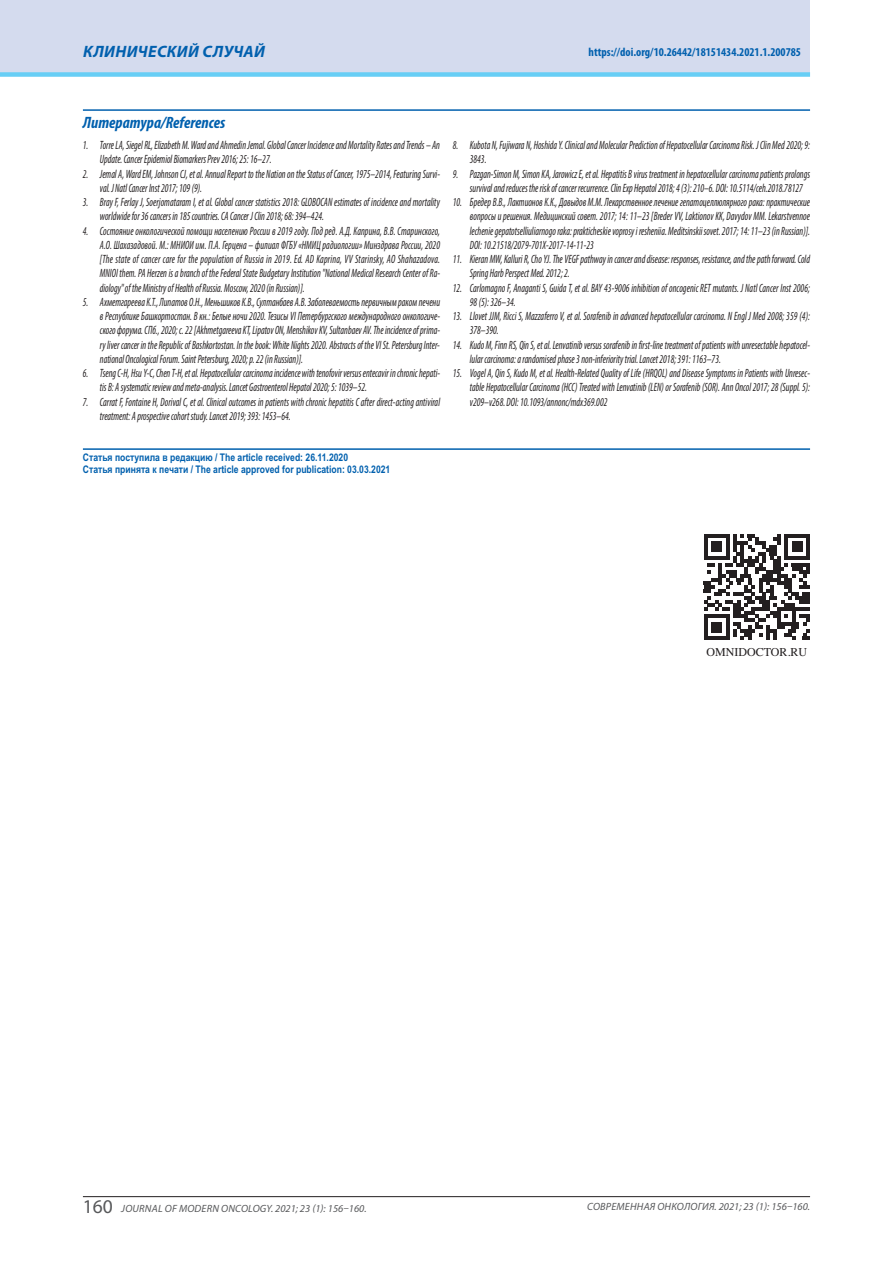
<style>
.page{position:relative;width:893px;height:1263px;background:#fff}
.page>*{position:absolute;margin:0;border:0;box-sizing:border-box;transform-origin:0 0}
.t1{font:italic 700 condensed 16.5px "Myriad Pro";color:#0160ae}
.t2{font:italic 700 16.5px "Myriad Pro";letter-spacing:.02em;color:#0160ae}
.t3{font:italic condensed 12px/14.2px "Myriad Pro";color:#231f20;scale:.8 1}
.t4{font:700 condensed 12px "Myriad Pro";color:#0160ae}
.t5{font:12px "Times";color:#231f20}
.t6{font:700 10.5px/12px "Arial Narrow";color:#0160ae}
.t7{font:italic 10.5px "Myriad Pro";letter-spacing:.02em;color:#57585a}
.s1{font-style:normal;font-size:19.5px}
</style>
<div class="page">
<div style="left:0;top:0;width:810px;height:74px;background:#d4dbee"></div>
<div style="left:0;top:72px;width:810px;height:5px;background:#67cef5"></div>
<hr style="left:83px;top:1196px;width:727px;height:1px;background:#231f20">
<hr style="left:83px;top:109px;width:727px;height:2px;background:#0160ae">
<hr style="left:83px;top:448px;width:727px;height:2px;background:#0160ae">
<svg style="left:704px;top:534px;width:106px;height:106px"></svg>
<h1 class="t2" style="left:83px;top:45px;width:183px">КЛИНИЧЕСКИЙ СЛУЧАЙ</h1>
<p class="t4" style="left:588px;top:47px;width:214px">https://doi.org/10.26442/18151434.2021.1.200785</p>
<h1 class="t1" style="left:83px;top:116px;width:144px">Литература/References</h1>
<p class="t3" style="left:100px;top:139px;width:427px;text-indent:-17px">1. Torre LA, Siegel RL, Elizabeth M. Ward and Ahmedin Jemal. Global Cancer Incidence and Mortality Rates and Trends – An<br>Update. Cancer Epidemiol Biomarkers Prev 2016; 25: 16–27.</p>
<p class="t3" style="left:100px;top:167px;width:427px;text-indent:-17px">2. Jemal A, Ward EM, Johnson CJ, et al. Annual Report to the Nation on the Status of Cancer, 1975–2014, Featuring Survi&shy;val. J Natl Cancer Inst 2017; 109 (9).</p>
<p class="t3" style="left:100px;top:196px;width:427px;text-indent:-17px">3. Bray F, Ferlay J, Soerjomataram I, et al. Global cancer statistics 2018: GLOBOCAN estimates of incidence and mortality worldwide for 36 cancers in 185 countries. CA Cancer J Clin 2018; 68: 394–424.</p>
<p class="t3" style="left:100px;top:224px;width:427px;text-align:justify;text-indent:-17px">4. Состояние онкологической помощи населению России в 2019 году. Под ред. А.Д. Каприна, В.В. Старинского, А.О. Шахазадовой. М.: МНИОИ им. П.А. Герцена – филиал ФГБУ «НМИЦ радиологии» Минздрава России, 2020 [The state of cancer care for the population of Russia in 2019. Ed. AD Kaprina, VV Starinsky, AO Shahazadova.<br>MNIOI them. PA Herzen is a branch of the Federal State Budgetary Institution "National Medical Research Center of Ra&shy;diology" of the Ministry of Health of Russia. Moscow, 2020 (in Russian)].</p>
<p class="t3" style="left:100px;top:296px;width:427px;text-align:justify;text-indent:-17px">5. Ахметгареева К.Т., Липатов О.Н., Меньшиков К.В., Султанбаев А.В. Заболеваемость первичным раком печени в Республике Башкортостан. В кн.: Белые ночи 2020. Тезисы VI Петербургского международного онкологиче&shy;ского форума. СПб., 2020; с. 22 [Akhmetgareeva KT, Lipatov ON, Menshikov KV, Sultanbaev AV. The incidence of prima&shy;ry liver cancer in the Republic of Bashkortostan. In the book: White Nights 2020. Abstracts of the VI St. Petersburg Inter&shy;national Oncological Forum. Saint Petersburg, 2020; p. 22 (in Russian)].</p>
<p class="t3" style="left:100px;top:367px;width:427px;text-indent:-17px">6. Tseng C-H, Hsu Y-C, Chen T-H, et al. Hepatocellular carcinoma incidence with tenofovir versus entecavir in chronic hepati&shy;tis B: A systematic review and meta-analysis. Lancet Gastroenterol Hepatol 2020; 5: 1039–52.</p>
<p class="t3" style="left:100px;top:395px;width:427px;text-indent:-17px">7. Carrat F, Fontaine H, Dorival C, et al. Clinical outcomes in patients with chronic hepatitis C after direct-acting antiviral treatment: A prospective cohort study. Lancet 2019; 393: 1453–64.</p>
<p class="t6" style="left:83px;top:453px;width:309px">Статья поступила в редакцию / The article received: 26.11.2020<br>Статья принята к печати / The article approved for publication: 03.03.2021</p>
<p class="t3" style="left:470px;top:139px;width:427px;text-indent:-17px">8. Kubota N, Fujiwara N, Hoshida Y. Clinical and Molecular Prediction of Hepatocellular Carcinoma Risk. J Clin Med 2020; 9:<br>3843.</p>
<p class="t3" style="left:470px;top:167px;width:427px;text-indent:-17px">9. Pazgan-Simon M, Simon KA, Jarowicz E, et al. Hepatitis B virus treatment in hepatocellular carcinoma patients prolongs survival and reduces the risk of cancer recurrence. Clin Exp Hepatol 2018; 4 (3): 210–6. DOI: 10.5114/ceh.2018.78127</p>
<p class="t3" style="left:470px;top:196px;width:427px;text-align:justify;text-indent:-17px">10. Бредер В.В., Лактионов К.К., Давыдов М.М. Лекарственное лечение гепатоцеллюлярного рака: практические вопросы и решения. Медицинский совет. 2017; 14: 11–23 [Breder VV, Laktionov KK, Davydov MM. Lekarstvennoe lechenie gepatotselliuliarnogo raka: prakticheskie voprosy i resheniia. Meditsinskii sovet. 2017; 14: 11–23 (inRussian)].<br>DOI: 10.21518/2079-701X-2017-14-11-23</p>
<p class="t3" style="left:470px;top:253px;width:427px;text-indent:-17px">11. Kieran MW, Kalluri R, Cho YJ. The VEGF pathway in cancer and disease: responses, resistance, and the path forward. Cold<br>Spring Harb Perspect Med. 2012; 2.</p>
<p class="t3" style="left:470px;top:281px;width:427px;text-indent:-17px">12. Carlomagno F, Anaganti S, Guida T, et al. BAY 43-9006 inhibition of oncogenic RET mutants. J Natl Cancer Inst 2006;<br>98(5): 326–34.</p>
<p class="t3" style="left:470px;top:310px;width:427px;text-indent:-17px">13. Llovet JJM, Ricci S, Mazzaferro V, et al. Sorafenib in advanced hepatocellular carcinoma. N Engl J Med 2008; 359 (4):<br>378–390.</p>
<p class="t3" style="left:470px;top:338px;width:427px;text-indent:-17px">14. Kudo M, Finn RS, Qin S, et al. Lenvatinib versus sorafenib in first-line treatment of patients with unresectable hepatocel&shy;lular carcinoma: a randomised phase 3 non-inferiority trial. Lancet 2018; 391: 1163–73.</p>
<p class="t3" style="left:470px;top:367px;width:427px;text-align:justify;text-indent:-17px">15. Vogel A, Qin S, Kudo M, et al. Health-Related Quality of Life (HRQOL) and Disease Symptoms in Patients with Unresec&shy;table Hepatocellular Carcinoma (HCC) Treated with Lenvatinib (LEN) or Sorafenib (SOR). Ann Oncol 2017; 28 (Suppl. 5): v209–v268. DOI: 10.1093/annonc/mdx369.002</p>
<p class="t5" style="left:706px;top:647px;width:102px">OMNIDOCTOR.RU</p>
<p class="t7" style="left:83px;top:1204px;width:285px"><span class="s1">160</span> JOURNAL OF MODERN ONCOLOGY. 2021; 23 (1): 156–160.</p>
<p class="t7" style="left:587px;top:1202px;width:224px">СОВРЕМЕННАЯ ОНКОЛОГИЯ. 2021; 23 (1): 156–160.</p>
</div>
